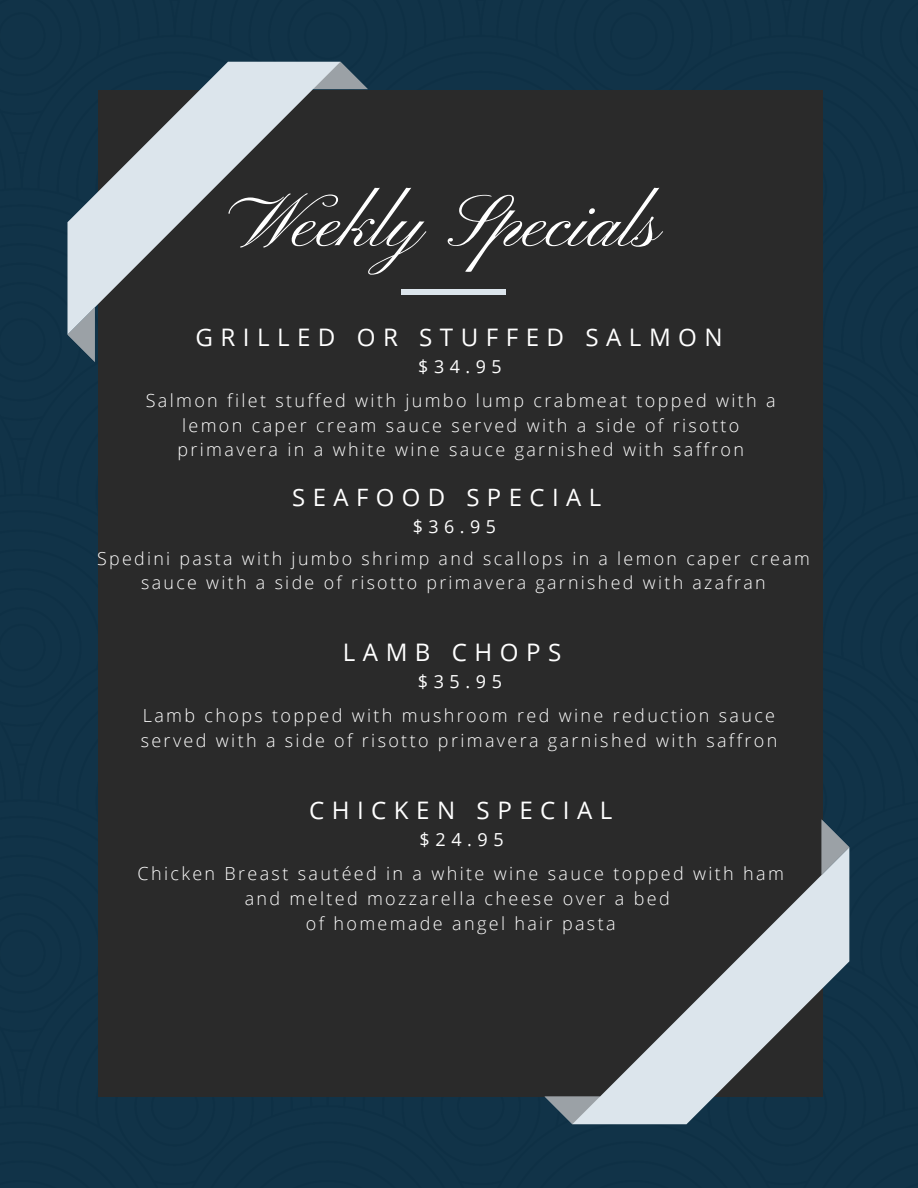
<style>
.page{position:relative;width:918px;height:1188px;background:#113348}
.page>*{position:absolute;margin:0;border:0;box-sizing:border-box;transform-origin:0 0}
.t1{font:74.7px "Pinyon Script";color:#fff}
.t2{font:24.15px "Open Sans";letter-spacing:.31em;color:#fff}
.t3{font:24px "Open Sans";letter-spacing:.31em;color:#fff}
.t4{font:300 18px/24.8px "Open Sans";letter-spacing:.13em;color:#fff;text-align:center}
.t5{font:18px "Open Sans";letter-spacing:.31em;color:#fff}
.t6{font:300 17.85px/24.6px "Open Sans";letter-spacing:.13em;color:#fff;text-align:center}
.t7{font:17.85px "Open Sans";letter-spacing:.31em;color:#fff}
</style>
<div class="page">
<div style="left:98px;top:90px;width:725px;height:1007px;background:#2a2a2a"></div>
<div style="left:402px;top:289px;width:104px;height:6px;background:#dce5ec"></div>
<svg style="left:68px;top:62px;width:300px;height:300px"></svg>
<svg style="left:544px;top:819px;width:305px;height:305px"></svg>
<p class="t1" style="left:250px;top:181px;width:414px">Weekly Specials</p>
<p class="t2" style="left:195px;top:320px;width:529px">GRILLED OR STUFFED SALMON</p>
<p class="t7" style="left:418px;top:354px;width:85px">$34.95</p>
<p class="t4" style="left:146px;top:388px;width:631px">Salmon filet stuffed with jumbo lump crabmeat topped with a lemon caper cream sauce served with a side of risotto primavera in a white wine sauce garnished with saffron</p>
<p class="t3" style="left:292px;top:480px;width:310px">SEAFOOD SPECIAL</p>
<p class="t7" style="left:413px;top:514px;width:85px">$36.95</p>
<p class="t6" style="left:97px;top:545px;width:714px">Spedini pasta with jumbo shrimp and scallops in a lemon caper cream sauce with a side of risotto primavera garnished with azafran</p>
<p class="t2" style="left:343px;top:635px;width:220px">LAMB CHOPS</p>
<p class="t5" style="left:418px;top:668px;width:86px">$35.95</p>
<p class="t4" style="left:141px;top:702px;width:638px;text-align:left">Lamb chops topped with mushroom red wine reduction sauce served with a side of risotto primavera garnished with saffron</p>
<p class="t2" style="left:309px;top:793px;width:305px">CHICKEN SPECIAL</p>
<p class="t5" style="left:420px;top:827px;width:86px">$24.95</p>
<p class="t4" style="left:138px;top:861px;width:648px">Chicken Breast sautéed in a white wine sauce topped with ham and melted mozzarella cheese over a bed</p>
<p class="t4" style="left:306px;top:910px;width:311px">of homemade angel hair pasta</p>
</div>
